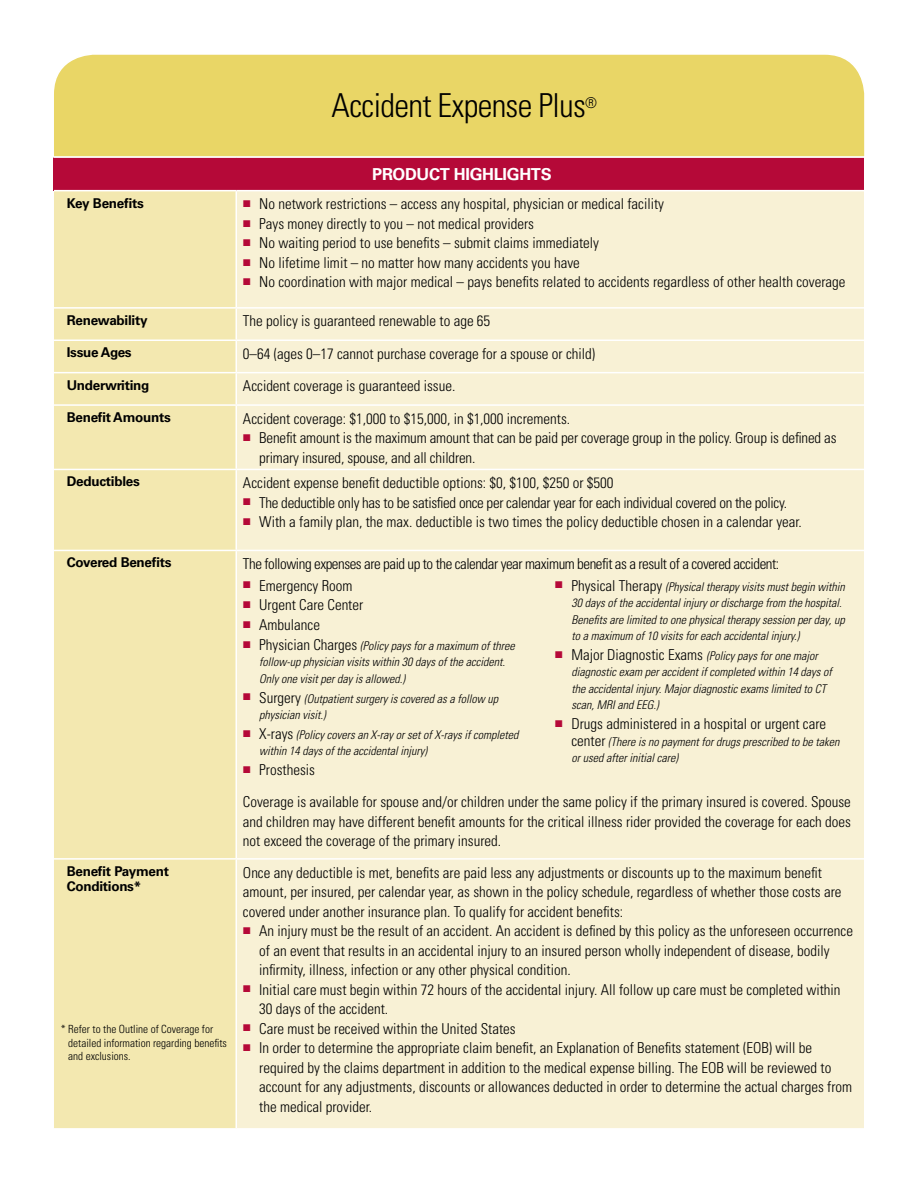
<style>
.page{position:relative;width:918px;height:1188px;background:#fff}
.page>*{position:absolute;margin:0;border:0;box-sizing:border-box;transform-origin:0 0}
.t1{font:300 condensed 33px "Univers";letter-spacing:-.02em;color:#000}
.t2{font:700 16.5px "Univers";letter-spacing:-.02em;color:#fff}
.t3{font:300 condensed 15px/19.5px "Univers";color:#000}
.t4{font:300 condensed 15px "Univers";letter-spacing:-.02em;color:#000}
.t5{font:300 condensed 15px "Univers";letter-spacing:-.03em;color:#000}
.t6{font:700 13.5px/15px "Univers";letter-spacing:-.02em;color:#000}
.t7{font:italic 300 condensed 12px/16.5px "Univers";color:#000}
.t8{font:300 condensed 11.25px/13.5px "Univers";color:#000}
.s1{color:#b50938}
.s2{font-style:normal;font-size:15px}
</style>
<div class="page">
<div style="left:54px;top:157px;width:810px;height:34px;background:#b50938"></div>
<div style="left:54px;top:191px;width:181px;height:937px;background:#f3e8b0"></div>
<div style="left:237px;top:191px;width:627px;height:937px;background:#f8f1d5"></div>
<hr style="left:54px;top:190px;width:182px;height:1px;background:#fff">
<hr style="left:236px;top:190px;width:628px;height:1px;background:#fff">
<hr style="left:54px;top:307px;width:182px;height:2px;background:#fff">
<hr style="left:236px;top:307px;width:628px;height:2px;background:#fff">
<hr style="left:54px;top:340px;width:182px;height:1px;background:#fff">
<hr style="left:236px;top:340px;width:628px;height:1px;background:#fff">
<hr style="left:54px;top:372px;width:182px;height:1px;background:#fff">
<hr style="left:236px;top:372px;width:628px;height:1px;background:#fff">
<hr style="left:54px;top:404px;width:182px;height:2px;background:#fff">
<hr style="left:236px;top:404px;width:628px;height:2px;background:#fff">
<hr style="left:54px;top:469px;width:182px;height:1px;background:#fff">
<hr style="left:236px;top:469px;width:628px;height:1px;background:#fff">
<hr style="left:54px;top:550px;width:182px;height:1px;background:#fff">
<hr style="left:236px;top:550px;width:628px;height:1px;background:#fff">
<hr style="left:54px;top:858px;width:182px;height:2px;background:#fff">
<hr style="left:236px;top:858px;width:628px;height:2px;background:#fff">
<div style="left:53px;top:54px;width:812px;height:104px;background:#e9d666"></div>
<h1 class="t1" style="left:332px;top:85px;width:267px">Accident Expense Plus<sup>®</sup></h1>
<p class="t2" style="left:372px;top:165px;width:181px">Product Highlights</p>
<p class="t6" style="left:67px;top:195px;width:79px">Key Benefits</p>
<p class="t3" style="left:243px;top:194px;width:423px"><span class="s1">■</span> No network restrictions – access any hospital, physician or medical facility</p>
<p class="t3" style="left:243px;top:214px;width:293px"><span class="s1">■</span> Pays money directly to you – not medical providers</p>
<p class="t3" style="left:243px;top:233px;width:358px"><span class="s1">■</span> No waiting period to use benefits – submit claims immediately</p>
<p class="t3" style="left:243px;top:253px;width:338px"><span class="s1">■</span> No lifetime limit – no matter how many accidents you have</p>
<p class="t3" style="left:243px;top:272px;width:604px"><span class="s1">■</span> No coordination with major medical – pays benefits related to accidents regardless of other health coverage</p>
<p class="t6" style="left:67px;top:313px;width:82px">Renewability</p>
<p class="t3" style="left:243px;top:311px;width:249px">The policy is guaranteed renewable to age 65</p>
<p class="t6" style="left:67px;top:345px;width:66px">Issue Ages</p>
<p class="t3" style="left:243px;top:344px;width:354px">0–64 (ages 0–17 cannot purchase coverage for a spouse or child)</p>
<p class="t6" style="left:67px;top:377px;width:84px">Underwriting</p>
<p class="t3" style="left:243px;top:376px;width:214px">Accident coverage is guaranteed issue.</p>
<p class="t6" style="left:67px;top:410px;width:106px">Benefit Amounts</p>
<p class="t3" style="left:243px;top:409px;width:329px">Accident coverage: $1,000 to $15,000, in $1,000 increments.</p>
<p class="t3" style="left:259px;top:428px;width:579px;text-indent:-16px"><span class="s1">■</span> Benefit amount is the maximum amount that can be paid per coverage group in the policy. Group is defined as primary insured, spouse, and all children.</p>
<p class="t6" style="left:67px;top:474px;width:75px">Deductibles</p>
<p class="t3" style="left:243px;top:473px;width:372px">Accident expense benefit deductible options: $0, $100, $250 or $500</p>
<p class="t4" style="left:243px;top:493px;width:546px"><span class="s1">■</span> The deductible only has to be satisfied once per calendar year for each individual covered on the policy.</p>
<p class="t3" style="left:243px;top:512px;width:560px"><span class="s1">■</span> With a family plan, the max. deductible is two times the policy deductible chosen in a calendar year.</p>
<p class="t6" style="left:67px;top:555px;width:106px">Covered Benefits</p>
<p class="t5" style="left:243px;top:555px;width:538px">The following expenses are paid up to the calendar year maximum benefit as a result of a covered accident:</p>
<p class="t3" style="left:243px;top:576px;width:111px"><span class="s1">■</span> Emergency Room</p>
<p class="t3" style="left:243px;top:595px;width:122px"><span class="s1">■</span> Urgent Care Center</p>
<p class="t3" style="left:243px;top:615px;width:79px"><span class="s1">■</span> Ambulance</p>
<p class="t7" style="left:259px;top:637px;width:257px;text-indent:-16px"><sup>■</sup> <span class="s2">Physician Charges</span> (Policy pays for a maximum of three follow-up physician visits within 30 days of the accident.<br>Only one visit per day is allowed.)</p>
<p class="t7" style="left:259px;top:690px;width:240px;text-indent:-16px"><sup>■</sup> <span class="s2">Surgery</span> (Outpatient surgery is covered as a follow up physician visit.)</p>
<p class="t7" style="left:259px;top:726px;width:261px;text-indent:-16px"><sup>■</sup> <span class="s2">X-rays</span> (Policy covers an X-ray or set of X-rays if completed within 14 days of the accidental injury)</p>
<p class="t3" style="left:243px;top:760px;width:74px"><span class="s1">■</span> Prosthesis</p>
<p class="t7" style="left:571px;top:578px;width:275px;text-indent:-16px"><sup>■</sup> <span class="s2">Physical Therapy</span> (Physical therapy visits must begin within 30 days of the accidental injury or discharge from the hospital.<br>Benefits are limited to one physical therapy session per day, up to a maximum of 10 visits for each accidental injury.)</p>
<p class="t7" style="left:571px;top:647px;width:262px;text-indent:-16px"><sup>■</sup> <span class="s2">Major Diagnostic Exams</span> (Policy pays for one major diagnostic exam per accident if completed within 14 days of the accidental injury. Major diagnostic exams limited to CT scan, MRI and EEG.)</p>
<p class="t3" style="left:555px;top:714px;width:273px"><span class="s1">■</span> Drugs administered in a hospital or urgent care</p>
<p class="t7" style="left:571px;top:733px;width:270px"><span class="s2">center</span> (There is no payment for drugs prescribed to be taken or used after initial care)</p>
<p class="t3" style="left:243px;top:792px;width:609px;text-align:justify">Coverage is available for spouse and/or children under the same policy if the primary insured is covered. Spouse and children may have different benefit amounts for the critical illness rider provided the coverage for each does not exceed the coverage of the primary insured.</p>
<p class="t6" style="left:67px;top:864px;width:104px">Benefit Payment<br>Conditions*</p>
<p class="t8" style="left:68px;top:1023px;width:160px;text-indent:-8px">* Refer to the Outline of Coverage for detailed information regarding benefits and exclusions.</p>
<p class="t3" style="left:243px;top:862px;width:600px">Once any deductible is met, benefits are paid less any adjustments or discounts up to the maximum benefit amount, per insured, per calendar year, as shown in the policy schedule, regardless of whether those costs are covered under another insurance plan. To qualify for accident benefits:</p>
<p class="t3" style="left:259px;top:921px;width:595px;text-indent:-16px"><span class="s1">■</span> An injury must be the result of an accident. An accident is defined by this policy as the unforeseen occurrence of an event that results in an accidental injury to an insured person wholly independent of disease, bodily infirmity, illness, infection or any other physical condition.</p>
<p class="t3" style="left:259px;top:979px;width:583px;text-indent:-16px"><span class="s1">■</span> Initial care must begin within 72 hours of the accidental injury. All follow up care must be completed within<br>30 days of the accident.</p>
<p class="t3" style="left:243px;top:1018px;width:274px"><span class="s1">■</span> Care must be received within the United States</p>
<p class="t3" style="left:259px;top:1038px;width:595px;text-indent:-16px"><span class="s1">■</span> In order to determine the appropriate claim benefit, an Explanation of Benefits statement (EOB) will be required by the claims department in addition to the medical expense billing. The EOB will be reviewed to account for any adjustments, discounts or allowances deducted in order to determine the actual charges from the medical provider.</p>
</div>
